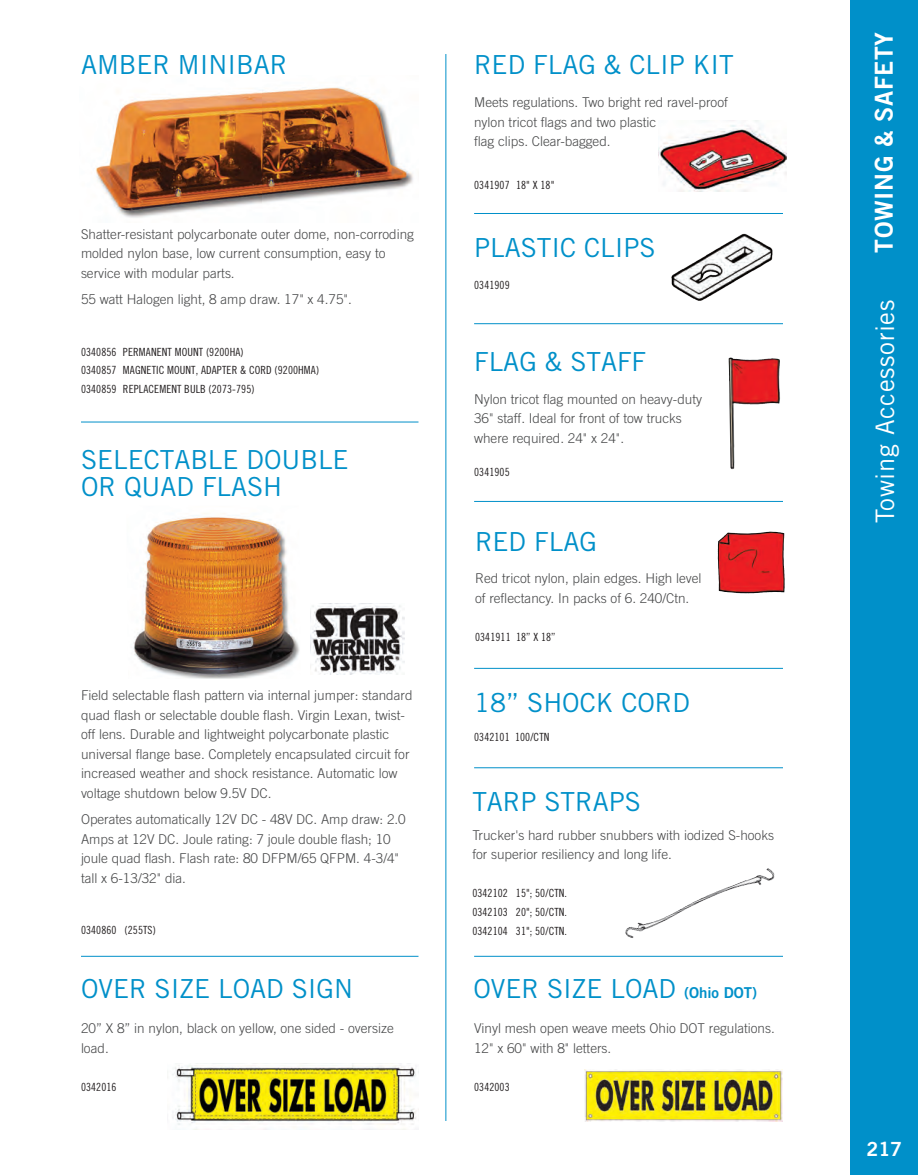
<style>
.page{position:relative;width:918px;height:1175px;background:#fff}
.page>*{position:absolute;margin:0;border:0;box-sizing:border-box;transform-origin:0 0}
.headline{font:26.25px/27px "Trade Gothic";color:#0090c9}
.t1{font:25.5px "Trade Gothic";letter-spacing:.025em;color:#fff}
.t2{font:24.75px "Trade Gothic Bold Two";letter-spacing:.025em;color:#fff}
.SIDEBSAR{font:19.5px "Trade Gothic Bold Two";color:#fff}
.body_copy{font:300 13.5px/19.5px "Trade Gothic";color:#464748}
.body_copy__no_spac{font:300 13.5px/19.5px "Trade Gothic";color:#464748}
.Part___s{font:11.25px "Trade Gothic Cond Eighteen";letter-spacing:.01em;color:#231f20}
.s1{font-family:"Trade Gothic Bold Two";font-size:15px}
</style>
<div class="page">
<div style="left:850px;top:0;width:68px;height:1174px;background:#0090c9"></div>
<img style="left:133px;top:513px;width:167px;height:166px">
<img style="left:96px;top:87px;width:317px;height:131px">
<img style="left:310px;top:603px;width:95px;height:71px">
<hr style="left:81px;top:421px;width:337px;height:1px;background:#0090c9">
<hr style="left:446px;top:54px;width:1px;height:1066px;background:#0090c9">
<img style="left:729px;top:357px;width:51px;height:112px">
<img style="left:658px;top:121px;width:129px;height:70px">
<img style="left:718px;top:531px;width:67px;height:62px">
<img style="left:671px;top:233px;width:102px;height:68px">
<hr style="left:474px;top:213px;width:309px;height:1px;background:#0090c9">
<hr style="left:474px;top:323px;width:309px;height:1px;background:#0090c9">
<hr style="left:474px;top:501px;width:309px;height:1px;background:#0090c9">
<hr style="left:474px;top:668px;width:309px;height:1px;background:#0090c9">
<hr style="left:474px;top:767px;width:309px;height:1px;background:#0090c9">
<hr style="left:474px;top:956px;width:309px;height:1px;background:#0090c9">
<hr style="left:81px;top:956px;width:337px;height:1px;background:#0090c9">
<img style="left:584px;top:1069px;width:199px;height:52px">
<img style="left:625px;top:868px;width:148px;height:70px">
<img style="left:172px;top:1063px;width:244px;height:62px">
<p class="headline" style="left:81px;top:51px;width:208px">AMBER MINIBAR</p>
<p class="body_copy" style="left:81px;top:224px;width:335px">Shatter-resistant polycarbonate outer dome, non-corroding molded nylon base, low current consumption, easy to service with modular parts.</p>
<p class="body_copy" style="left:81px;top:289px;width:272px">55 watt Halogen light, 8 amp draw. 17" x 4.75".</p>
<p class="Part___s" style="left:81px;top:345px;width:164px">0340856 PERMANENT MOUNT (9200HA)</p>
<p class="Part___s" style="left:81px;top:363px;width:240px">0340857 MAGNETIC MOUNT, ADAPTER &amp; CORD (9200HMA)</p>
<p class="Part___s" style="left:81px;top:382px;width:175px">0340859 REPLACEMENT BULB (2073-795)</p>
<p class="headline" style="left:81px;top:445px;width:269px">SELECTABLE DOUBLE<br>OR QUAD FLASH</p>
<p class="body_copy" style="left:81px;top:685px;width:333px">Field selectable flash pattern via internal jumper: standard quad flash or selectable double flash. Virgin Lexan, twist&shy;off lens. Durable and lightweight polycarbonate plastic universal flange base. Completely encapsulated circuit for increased weather and shock resistance. Automatic low voltage shutdown below 9.5V DC.</p>
<p class="body_copy" style="left:81px;top:809px;width:326px">Operates automatically 12V DC - 48V DC. Amp draw: 2.0<br>Amps at 12V DC. Joule rating: 7 joule double flash; 10 joule quad flash. Flash rate: 80 DFPM/65 QFPM. 4-3/4" tall x 6-13/32" dia.</p>
<p class="Part___s" style="left:81px;top:923px;width:76px">0340860 (255TS)</p>
<p class="headline" style="left:81px;top:974px;width:273px">OVER SIZE LOAD SIGN</p>
<p class="body_copy__no_spac" style="left:81px;top:1018px;width:314px">20” X 8” in nylon, black on yellow, one sided - oversize load.</p>
<p class="Part___s" style="left:81px;top:1080px;width:37px">0342016</p>
<p class="headline" style="left:474px;top:51px;width:261px">RED FLAG &amp; CLIP KIT</p>
<p class="body_copy__no_spac" style="left:474px;top:92px;width:255px">Meets regulations. Two bright red ravel-proof nylon tricot flags and two plastic<br>flag clips. Clear-bagged.</p>
<p class="Part___s" style="left:474px;top:179px;width:82px">0341907 18" X 18"</p>
<p class="headline" style="left:474px;top:234px;width:183px">PLASTIC CLIPS</p>
<p class="Part___s" style="left:474px;top:279px;width:37px">0341909</p>
<p class="headline" style="left:474px;top:347px;width:174px">FLAG &amp; STAFF</p>
<p class="body_copy__no_spac" style="left:474px;top:389px;width:230px">Nylon tricot flag mounted on heavy-duty<br>36" staff. Ideal for front of tow trucks where required. 24" x 24".</p>
<p class="Part___s" style="left:474px;top:465px;width:37px">0341905</p>
<p class="headline" style="left:475px;top:527px;width:123px">RED FLAG</p>
<p class="body_copy__no_spac" style="left:475px;top:568px;width:228px">Red tricot nylon, plain edges. High level of reflectancy. In packs of 6. 240/Ctn.</p>
<p class="Part___s" style="left:475px;top:630px;width:82px">0341911 18” X 18”</p>
<p class="headline" style="left:474px;top:689px;width:217px">18” SHOCK CORD</p>
<p class="Part___s" style="left:474px;top:730px;width:77px">0342101 100/CTN</p>
<p class="headline" style="left:472px;top:788px;width:170px">TARP STRAPS</p>
<p class="body_copy__no_spac" style="left:472px;top:825px;width:303px">Trucker's hard rubber snubbers with iodized S-hooks for superior resiliency and long life.</p>
<p class="Part___s" style="left:472px;top:886px;width:96px">0342102 15"; 50/CTN.</p>
<p class="Part___s" style="left:472px;top:905px;width:96px">0342103 20"; 50/CTN.</p>
<p class="Part___s" style="left:472px;top:923px;width:96px">0342104 31"; 50/CTN.</p>
<p class="headline" style="left:473px;top:974px;width:285px">OVER SIZE LOAD <span class="s1">(Ohio DOT)</span></p>
<p class="body_copy__no_spac" style="left:474px;top:1018px;width:302px">Vinyl mesh open weave meets Ohio DOT regulations.<br>12" x 60" with 8" letters.</p>
<p class="Part___s" style="left:474px;top:1080px;width:37px">0342003</p>
<h3 class="t2" style="left:869px;top:252px;width:222px;rotate:-90deg">TOWING &amp; SAFETY</h3>
<p class="t1" style="left:870px;top:523px;width:225px;rotate:-90deg">Towing Accessories</p>
<p class="SIDEBSAR" style="left:866px;top:1136px;width:37px">217</p>
</div>
